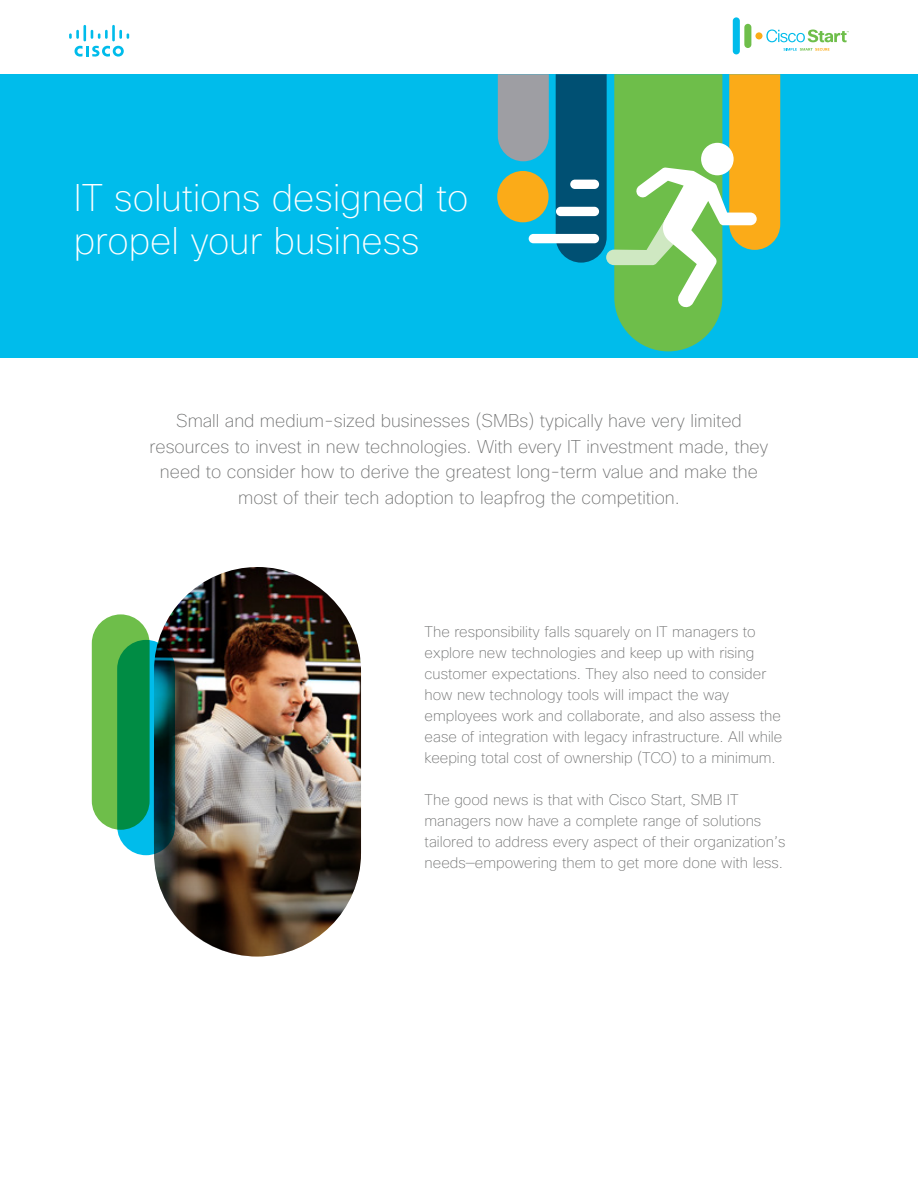
<style>
.page{position:relative;width:918px;height:1188px;background:#fff}
.page>*{position:absolute;margin:0;border:0;box-sizing:border-box;transform-origin:0 0}
.t1{font:100 37.5px/42.8px "Cisco Sans";color:#fff}
.t2{font:100 18px/25.5px "Cisco Sans";color:#6c6d6d;text-align:center}
.t3{font:100 15px/21px "Cisco Sans";color:#6c6d6d}
</style>
<div class="page">
<img style="left:154px;top:567px;width:207px;height:390px;border-radius:104px">
<img style="left:154px;top:746px;width:207px;height:210px">
<div style="left:0;top:74px;width:918px;height:284px;background:#00bceb"></div>
<div style="left:733px;top:17px;width:7px;height:37px;background:#00bceb;border-radius:4px"></div>
<div style="left:744px;top:24px;width:7px;height:24px;background:#6ebe4a;border-radius:4px"></div>
<div style="left:755px;top:32px;width:8px;height:7px;background:#fbab18;border-radius:50%"></div>
<svg style="left:766px;top:30px;width:83px;height:12px"></svg>
<svg style="left:783px;top:48px;width:46px;height:3px"></svg>
<svg style="left:75px;top:46px;width:49px;height:11px"></svg>
<svg style="left:69px;top:30px;width:10px;height:9px"></svg>
<hr style="left:83px;top:25px;width:3px;height:16px;background:#00bceb">
<svg style="left:91px;top:30px;width:17px;height:9px"></svg>
<hr style="left:112px;top:25px;width:3px;height:16px;background:#00bceb">
<svg style="left:119px;top:30px;width:10px;height:9px"></svg>
<div style="left:497px;top:171px;width:52px;height:51px;background:#fbab18;border-radius:50%"></div>
<svg style="left:498px;top:74px;width:51px;height:87px;background:#939fa7"></svg>
<svg style="left:556px;top:74px;width:224px;height:277px"></svg>
<div style="left:701px;top:143px;width:33px;height:32px;background:#fff;border-radius:50%"></div>
<div style="left:570px;top:180px;width:29px;height:9px;background:#fff;border-radius:5px"></div>
<div style="left:556px;top:207px;width:43px;height:9px;background:#fff;border-radius:5px"></div>
<div style="left:529px;top:234px;width:70px;height:9px;background:#fff;border-radius:5px"></div>
<div style="left:92px;top:614px;width:58px;height:216px;background:#6ebe4a;border-radius:29px"></div>
<svg style="left:117px;top:640px;width:58px;height:215px;background:#00775d"></svg>
<h1 class="t1" style="left:74px;top:178px;width:396px">IT solutions designed to propel your business</h1>
<p class="t2" style="left:150px;top:409px;width:620px">Small and medium-sized businesses (SMBs) typically have very limited resources to invest in new technologies. With every IT investment made, they need to consider how to derive the greatest long-term value and make the most of their tech adoption to leapfrog the competition.</p>
<p class="t3" style="left:425px;top:622px;width:359px">The responsibility falls squarely on IT managers to explore new technologies and keep up with rising customer expectations. They also need to consider how new technology tools will impact the way employees work and collaborate, and also assess the ease of integration with legacy infrastructure. All while keeping total cost of ownership (TCO) to a minimum.</p>
<p class="t3" style="left:425px;top:790px;width:362px">The good news is that with Cisco Start, SMB IT managers now have a complete range of solutions tailored to address every aspect of their organization’s needs—empowering them to get more done with less.</p>
</div>
